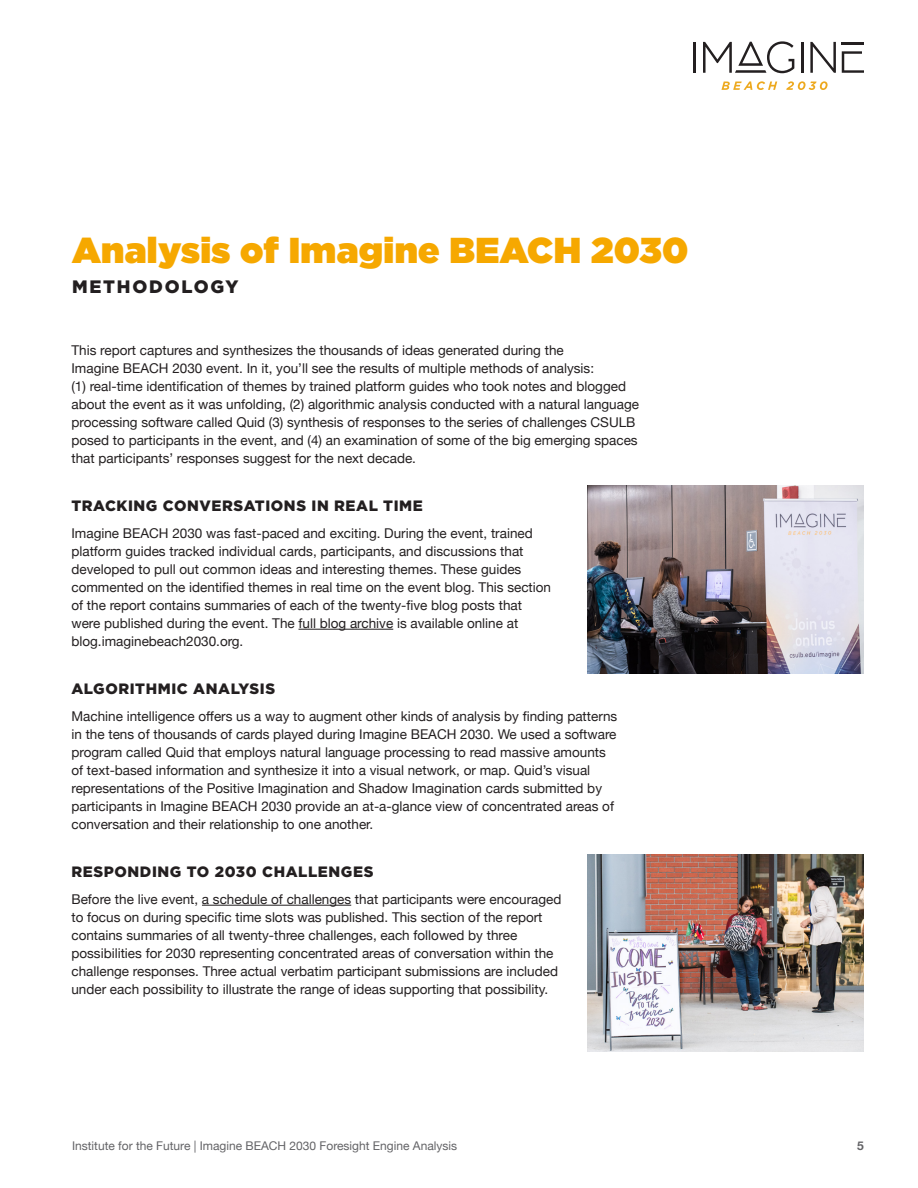
<style>
.page{position:relative;width:918px;height:1188px;background:#fff}
.page>*{position:absolute;margin:0;border:0;box-sizing:border-box;transform-origin:0 0}
.H1_head{font:900 36px "Gotham";letter-spacing:.01em;color:#f6a800}
.section_sub{font:900 18px "Gotham";letter-spacing:.1em;color:#231f20}
.H3_head{font:900 15px "Gotham";letter-spacing:.04em;color:#231f20}
.body{font:13.5px/18px "Helvetica Neue";color:#231f20}
.t1{font:12px "Helvetica Neue";color:#636366}
.t2{font:700 12px "Helvetica Neue";color:#636366}
</style>
<div class="page">
<svg style="left:721px;top:81px;width:56px;height:9px"></svg>
<svg style="left:786px;top:81px;width:42px;height:9px"></svg>
<hr style="left:693px;top:42px;width:3px;height:31px;background:#231f20">
<hr style="left:801px;top:42px;width:2px;height:31px;background:#231f20">
<svg style="left:810px;top:42px;width:26px;height:31px"></svg>
<hr style="left:842px;top:42px;width:22px;height:2px;background:#231f20">
<svg style="left:842px;top:51px;width:22px;height:22px"></svg>
<svg style="left:703px;top:41px;width:91px;height:32px"></svg>
<hr style="left:299px;top:629px;width:94px;height:1px;background:#231f20">
<hr style="left:202px;top:905px;width:149px;height:1px;background:#231f20">
<img style="left:587px;top:485px;width:277px;height:189px">
<img style="left:587px;top:854px;width:277px;height:198px">
<p class="H1_head" style="left:72px;top:224px;width:618px">Analysis of Imagine BEACH 2030</p>
<p class="section_sub" style="left:72px;top:274px;width:168px">METHODOLOGY</p>
<p class="body" style="left:71px;top:342px;width:569px">This report captures and synthesizes the thousands of ideas generated during the<br>Imagine BEACH 2030 event. In it, you’ll see the results of multiple methods of analysis:<br>(1) real-time identification of themes by trained platform guides who took notes and blogged about the event as it was unfolding, (2) algorithmic analysis conducted with a natural language processing software called Quid (3) synthesis of responses to the series of challenges CSULB posed to participants in the event, and (4) an examination of some of the big emerging spaces that participants’ responses suggest for the next decade.</p>
<p class="H3_head" style="left:71px;top:495px;width:353px">TRACKING CONVERSATIONS IN REAL TIME</p>
<p class="body" style="left:71px;top:525px;width:481px">Imagine BEACH 2030 was fast-paced and exciting. During the event, trained platform guides tracked individual cards, participants, and discussions that developed to pull out common ideas and interesting themes. These guides commented on the identified themes in real time on the event blog. This section of the report contains summaries of each of the twenty-five blog posts that were published during the event. The full blog archive is available online at blog.imaginebeach2030.org.</p>
<p class="H3_head" style="left:71px;top:678px;width:205px">ALGORITHMIC ANALYSIS</p>
<p class="body" style="left:71px;top:708px;width:547px">Machine intelligence offers us a way to augment other kinds of analysis by finding patterns in the tens of thousands of cards played during Imagine BEACH 2030. We used a software program called Quid that employs natural language processing to read massive amounts of text-based information and synthesize it into a visual network, or map. Quid’s visual representations of the Positive Imagination and Shadow Imagination cards submitted by participants in Imagine BEACH 2030 provide an at-a-glance view of concentrated areas of conversation and their relationship to one another.</p>
<p class="H3_head" style="left:71px;top:861px;width:304px">RESPONDING TO 2030 CHALLENGES</p>
<p class="body" style="left:71px;top:891px;width:492px">Before the live event, a schedule of challenges that participants were encouraged to focus on during specific time slots was published. This section of the report contains summaries of all twenty-three challenges, each followed by three possibilities for 2030 representing concentrated areas of conversation within the challenge responses. Three actual verbatim participant submissions are included under each possibility to illustrate the range of ideas supporting that possibility.</p>
<p class="t1" style="left:72px;top:1137px;width:387px">Institute for the Future | Imagine BEACH 2030 Foresight Engine Analysis</p>
<p class="t2" style="left:857px;top:1137px;width:8px">5</p>
</div>
